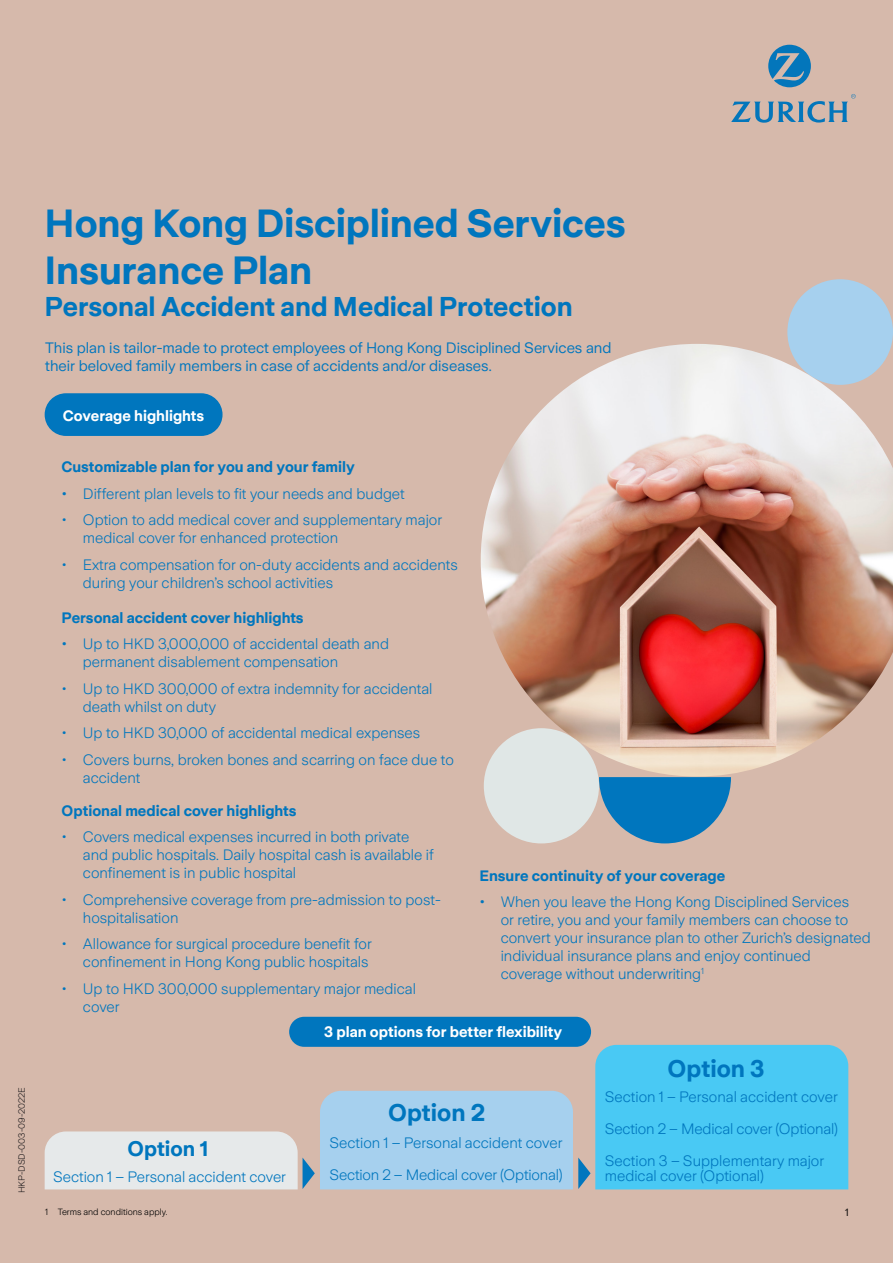
<style>
.page{position:relative;width:893px;height:1263px;background:#d6b9ab}
.page>*{position:absolute;margin:0;border:0;box-sizing:border-box;transform-origin:0 0}
._26_28_Frutiger_Ligh{font:700 39px/46.8px "Zurich Sans";letter-spacing:-.005em;color:#0076be}
._26_28_Frutiger_Ligh-2{font:700 27px "Zurich Sans";letter-spacing:-.005em;color:#0076be}
.t1{font:700 24px "Zurich Sans";color:#0076be}
.t2{font:700 21px "Zurich Sans";color:#0076be}
._8_5_10_Frutiger_Lig{font:300 15px/18px "Zurich Sans";color:#0076be}
.t3{font:15px/18px "Zurich Sans";color:#0076be}
.t4{font:700 15px "Zurich Sans";color:#0076be}
.t5{font:700 15px "Zurich Sans";color:#fff}
.t6{font:10.5px "Zurich Sans";color:#000}
._8_5_10_Frutiger_Lig-2{font:300 9px "Zurich Sans";color:#000}
.t7{font:300 9px "Zurich Sans";color:#231f20}
.s1{font-weight:400}
</style>
<div class="page">
<div style="left:484px;top:728px;width:115px;height:115px;background:#e0e7e6;border-radius:50%"></div>
<div style="left:787px;top:279px;width:106px;height:106px;background:#a6d0ee;border-radius:50%"></div>
<img style="left:481px;top:344px;width:412px;height:432px">
<div style="left:45px;top:394px;width:177px;height:41px;background:#0076be;border-radius:21px"></div>
<div style="left:45px;top:393px;width:178px;height:43px;border:2px solid #0076be;border-radius:21px"></div>
<svg style="left:599px;top:777px;width:132px;height:66px"></svg>
<div style="left:289px;top:1017px;width:302px;height:30px;background:#0076be;border-radius:15px"></div>
<svg style="left:45px;top:1045px;width:803px;height:144px"></svg>
<svg style="left:768px;top:45px;width:43px;height:42px"></svg>
<svg style="left:731px;top:94px;width:125px;height:29px"></svg>
<p class="t7" style="left:17px;top:1193px;width:108px;rotate:-90deg">HKP-DSD-003-09-2022E</p>
<p class="_26_28_Frutiger_Ligh" style="left:45px;top:201px;width:583px">Hong Kong Disciplined Services<br>Insurance Plan</p>
<p class="_26_28_Frutiger_Ligh-2" style="left:45px;top:292px;width:529px">Personal Accident and Medical Protection</p>
<p class="t3" style="left:45px;top:339px;width:568px">This plan is tailor-made to protect employees of Hong Kong Disciplined Services and their beloved family members in case of accidents and/or diseases.</p>
<p class="t5" style="left:63px;top:408px;width:143px">Coverage highlights</p>
<p class="t4" style="left:62px;top:459px;width:295px">Customizable plan for you and your family</p>
<p class="_8_5_10_Frutiger_Lig" style="left:62px;top:485px;width:345px"><span class="s1">•</span> Different plan levels to fit your needs and budget</p>
<p class="_8_5_10_Frutiger_Lig" style="left:83px;top:511px;width:361px;text-indent:-21px">• Option to add medical cover and supplementary major medical cover for enhanced protection</p>
<p class="_8_5_10_Frutiger_Lig" style="left:83px;top:556px;width:376px;text-indent:-21px">• Extra compensation for on-duty accidents and accidents during your children’s school activities</p>
<p class="t4" style="left:62px;top:609px;width:243px">Personal accident cover highlights</p>
<p class="_8_5_10_Frutiger_Lig" style="left:83px;top:635px;width:308px;text-indent:-21px"><span class="s1">•</span> Up to HKD 3,000,000 of accidental death and permanent disablement compensation</p>
<p class="_8_5_10_Frutiger_Lig" style="left:83px;top:680px;width:351px;text-indent:-21px">• Up to HKD 300,000 of extra indemnity for accidental death whilst on duty</p>
<p class="_8_5_10_Frutiger_Lig" style="left:62px;top:724px;width:360px">• Up to HKD 30,000 of accidental medical expenses</p>
<p class="_8_5_10_Frutiger_Lig" style="left:83px;top:751px;width:372px;text-indent:-21px">• Covers burns, broken bones and scarring on face due to accident</p>
<p class="t4" style="left:62px;top:802px;width:236px">Optional medical cover highlights</p>
<p class="_8_5_10_Frutiger_Lig" style="left:83px;top:828px;width:352px;text-indent:-21px">• Covers medical expenses incurred in both private and public hospitals. Daily hospital cash is available if confinement is in public hospital</p>
<p class="_8_5_10_Frutiger_Lig" style="left:83px;top:891px;width:359px;text-indent:-21px">• Comprehensive coverage from pre-admission to post&shy;hospitalisation</p>
<p class="_8_5_10_Frutiger_Lig" style="left:62px;top:935px;width:312px;text-align:right">• Allowance for surgical procedure benefit for confinement in Hong Kong public hospitals</p>
<p class="_8_5_10_Frutiger_Lig" style="left:83px;top:980px;width:335px;text-indent:-21px">• Up to HKD 300,000 supplementary major medical cover</p>
<p class="t4" style="left:479px;top:867px;width:247px">Ensure continuity of your coverage</p>
<p class="_8_5_10_Frutiger_Lig" style="left:501px;top:893px;width:372px;text-indent:-21px"><span class="s1">•</span> When you leave the Hong Kong Disciplined Services<br>or retire, you and your family members can choose to convert your insurance plan to other Zurich’s designated individual insurance plans and enjoy continued coverage without underwriting<sup>1</sup></p>
<p class="t2" style="left:128px;top:1137px;width:82px">Option 1</p>
<p class="_8_5_10_Frutiger_Lig" style="left:53px;top:1168px;width:234px">Section 1 – Personal accident cover</p>
<p class="_8_5_10_Frutiger_Lig-2" style="left:45px;top:1206px;width:124px">1 Terms and conditions apply.</p>
<p class="t5" style="left:324px;top:1023px;width:240px">3 plan options for better flexibility</p>
<p class="t1" style="left:388px;top:1100px;width:99px">Option 2</p>
<p class="_8_5_10_Frutiger_Lig" style="left:330px;top:1134px;width:234px">Section 1 – Personal accident cover</p>
<p class="_8_5_10_Frutiger_Lig" style="left:330px;top:1166px;width:235px">Section 2 – Medical cover (Optional)</p>
<p class="t1" style="left:668px;top:1056px;width:99px">Option 3</p>
<p class="_8_5_10_Frutiger_Lig" style="left:605px;top:1088px;width:234px">Section 1 – Personal accident cover</p>
<p class="_8_5_10_Frutiger_Lig" style="left:605px;top:1120px;width:235px">Section 2 – Medical cover (Optional)</p>
<p class="_8_5_10_Frutiger_Lig" style="left:605px;top:1154px;width:221px;line-height:15px">Section 3 – Supplementary major medical cover (Optional)</p>
<p class="t6" style="left:845px;top:1206px;width:5px">1</p>
</div>
